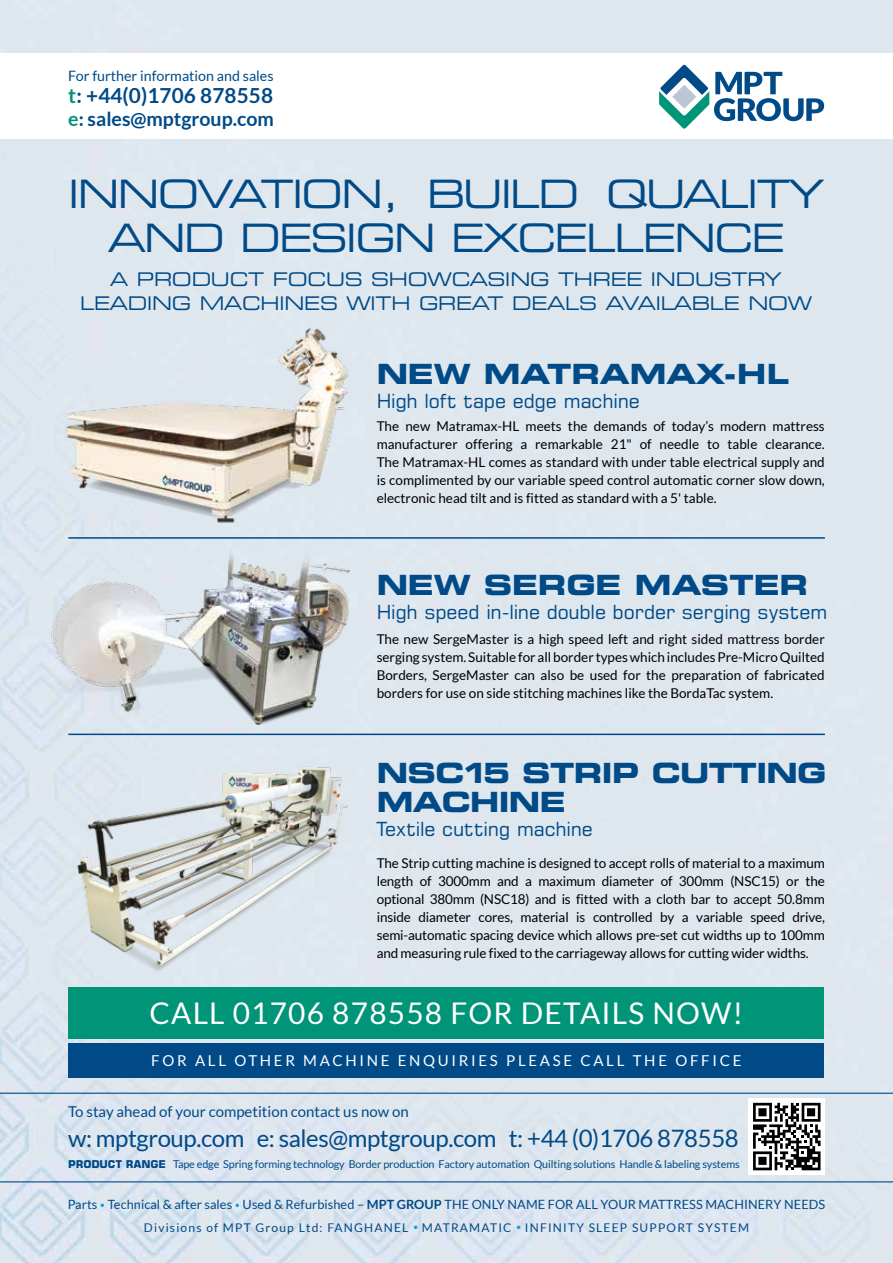
<style>
.page{position:relative;width:893px;height:1263px;background:#dee7ee}
.page>*{position:absolute;margin:0;border:0;box-sizing:border-box;transform-origin:0 0}
.t1{font:expanded 39px/43.5px "Square 721 BT";letter-spacing:-.04em;color:#004a87;text-align:center}
.t2{font:29.85px "Lato";letter-spacing:.04em;color:#fff}
.t3{font:700 expanded 27.75px "Square 721 BT";color:#004a87}
.t4{font:700 expanded 27.75px/28.5px "Square 721 BT";letter-spacing:-.02em;color:#004a87}
.t5{font:24px "Lato";letter-spacing:-.015em;color:#004a87}
.t6{font:700 20.85px "Lato";letter-spacing:.005em;color:#004a87}
.t7{font:19.5px "Square 721 BT";letter-spacing:-.01em;color:#004a87}
.t8{font:700 19.5px "Lato";color:#004a87}
.t9{font:expanded 18.75px/24px "Square 721 BT";letter-spacing:-.01em;color:#004a87;text-align:center}
.t10{font:15px "Lato";letter-spacing:.18em;color:#fff}
.t11{font:15px "Lato";color:#004a87}
.t12{font:14.25px "Lato";color:#004a87}
.t13{font:13.5px/18px "Lato";color:#000;text-align:justify}
.t14{font:12.75px "Lato";letter-spacing:.005em;color:#004987}
.t15{font:12px "Lato";letter-spacing:.1em;color:#004987}
.t16{font:10.8px "Lato";letter-spacing:-.01em;color:#004a87}
.s1{color:#009578}
.s2{font-family:"Square 721 BT";font-weight:700}
.s3{font-size:9px;color:#009fe3}
.s4{font-weight:700}
</style>
<div class="page">
<div style="left:0;top:54px;width:893px;height:85px;background:#fff"></div>
<svg style="left:659px;top:65px;width:165px;height:64px"></svg>
<hr style="left:0;top:1181px;width:893px;height:1px;background:#004987">
<hr style="left:0;top:1093px;width:893px;height:1px;background:#004987">
<div style="left:748px;top:1098px;width:77px;height:76px;background:#fff"></div>
<svg style="left:753px;top:1103px;width:67px;height:67px"></svg>
<div style="left:69px;top:1044px;width:755px;height:34px;background:#004a87"></div>
<img style="left:51px;top:758px;width:312px;height:222px">
<img style="left:43px;top:539px;width:313px;height:188px">
<img style="left:31px;top:317px;width:344px;height:222px">
<div style="left:69px;top:987px;width:755px;height:51px;background:#009578"></div>
<hr style="left:68px;top:537px;width:757px;height:2px;background:#004a87">
<hr style="left:68px;top:734px;width:757px;height:1px;background:#004a87">
<p class="t12" style="left:68px;top:68px;width:207px">For further information and sales</p>
<h3 class="t6" style="left:68px;top:84px;width:206px"><span class="s1">t</span>: +44(0)1706 878558</h3>
<h3 class="t8" style="left:68px;top:107px;width:207px"><span class="s1">e</span>: sales@mptgroup.com</h3>
<h1 class="t1" style="left:68px;top:173px;width:758px">INNOVATION, BUILD QUALITY<br>AND DESIGN EXCELLENCE</h1>
<h3 class="t9" style="left:80px;top:268px;width:734px">A PRODUCT FOCUS SHOWCASING THREE INDUSTRY<br>LEADING MACHINES WITH GREAT DEALS AVAILABLE NOW</h3>
<h3 class="t3" style="left:377px;top:357px;width:414px">NEW MATRAMAX-HL</h3>
<h3 class="t7" style="left:377px;top:388px;width:265px">High loft tape edge machine</h3>
<p class="t13" style="left:377px;top:417px;width:450px">The new Matramax-HL meets the demands of today’s modern mattress manufacturer offering a remarkable 21" of needle to table clearance.<br>The Matramax-HL comes as standard with under table electrical supply and is complimented by our variable speed control automatic corner slow down, electronic head tilt and is fitted as standard with a 5' table.</p>
<h3 class="t3" style="left:377px;top:568px;width:433px">NEW SERGE MASTER</h3>
<h3 class="t7" style="left:377px;top:599px;width:452px">High speed in-line double border serging system</h3>
<p class="t13" style="left:377px;top:630px;width:450px">The new SergeMaster is a high speed left and right sided mattress border serging system. Suitable for all border types which includes Pre-Micro Quilted Borders, SergeMaster can also be used for the preparation of fabricated borders for use on side stitching machines like the BordaTac system.</p>
<h3 class="t4" style="left:377px;top:759px;width:451px">NSC15 STRIP CUTTING<br>MACHINE</h3>
<h3 class="t7" style="left:377px;top:817px;width:218px">Textile cutting machine</h3>
<p class="t13" style="left:377px;top:854px;width:450px">The Strip cutting machine is designed to accept rolls of material to a maximum length of 3000mm and a maximum diameter of 300mm (NSC15) or the optional 380mm (NSC18) and is fitted with a cloth bar to accept 50.8mm inside diameter cores, material is controlled by a variable speed drive, semi-automatic spacing device which allows pre-set cut widths up to 100mm and measuring rule fixed to the carriageway allows for cutting wider widths.</p>
<h2 class="t2" style="left:150px;top:996px;width:595px">CALL 01706 878558 FOR DETAILS NOW!</h2>
<p class="t10" style="left:151px;top:1052px;width:592px">FOR ALL OTHER MACHINE ENQUIRIES PLEASE CALL THE OFFICE</p>
<p class="t11" style="left:68px;top:1103px;width:342px">To stay ahead of your competition contact us now on</p>
<h3 class="t5" style="left:68px;top:1124px;width:672px">w: mptgroup.com e: sales@mptgroup.com t: +44 (0)1706 878558</h3>
<p class="t16" style="left:68px;top:1158px;width:673px"><span class="s2">PRODUCT RANGE</span> Tape edge Spring forming technology Border production Factory automation Quilting solutions Handle &amp; labeling systems</p>
<p class="t14" style="left:68px;top:1198px;width:759px">Parts <span class="s3">•</span> Technical &amp; after sales <span class="s3">•</span> Used &amp; Refurbished – <span class="s4">MPT GROUP</span> THE ONLY NAME FOR ALL YOUR MATTRESS MACHINERY NEEDS</p>
<p class="t15" style="left:144px;top:1221px;width:607px">Divisions of MPT Group Ltd: FANGHANEL <span class="s3">•</span> MATRAMATIC <span class="s3">•</span> INFINITY SLEEP SUPPORT SYSTEM</p>
</div>
